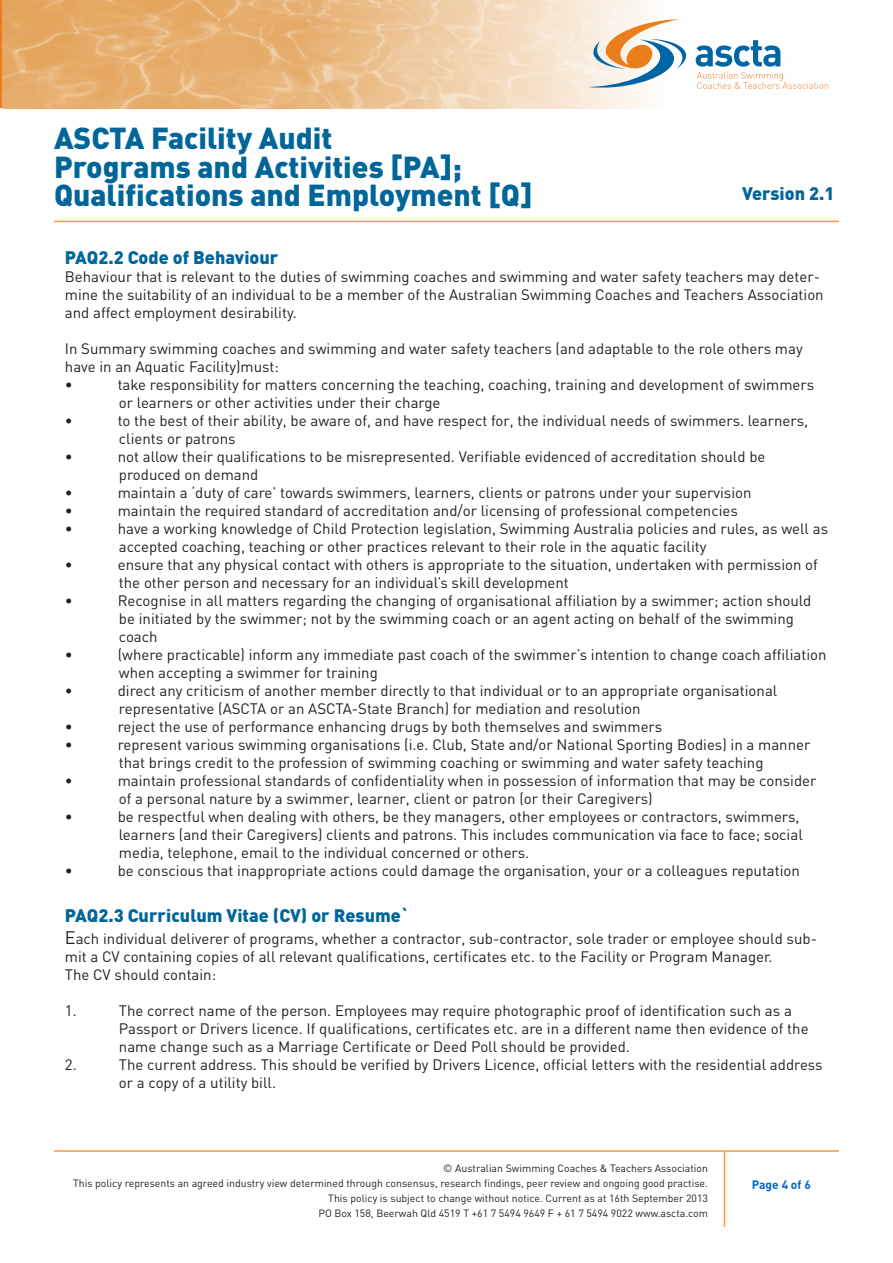
<style>
.page{position:relative;width:893px;height:1263px;background:#fff}
.page>*{position:absolute;margin:0;border:0;box-sizing:border-box;transform-origin:0 0}
.t1{font:900 30px/28.5px "DIN";color:#069}
.t2{font:900 18px "DIN";color:#069}
.t3{font:15px/18px "DIN";color:#231f20}
.t4{font:700 12px "DIN";color:#06c}
.t5{font:10.5px "DIN";color:#231f20}
.s1{font-size:18px}
</style>
<div class="page">
<hr style="left:54px;top:221px;width:785px;height:1px;background:#f93">
<hr style="left:54px;top:1150px;width:785px;height:2px;background:#f93">
<hr style="left:724px;top:1151px;width:1px;height:76px;background:#f93">
<img style="left:2px;top:0;width:827px;height:108px">
<svg style="left:588px;top:19px;width:99px;height:69px"></svg>
<svg style="left:696px;top:40px;width:132px;height:49px"></svg>
<p class="t1" style="left:54px;top:123px;width:480px">ASCTA Facility Audit<br>Programs and Activities [PA];<br>Qualifications and Employment [Q]</p>
<p class="t2" style="left:742px;top:181px;width:94px">Version 2.1</p>
<p class="t2" style="left:65px;top:245px;width:215px">PAQ2.2 Code of Behaviour</p>
<p class="t3" style="left:65px;top:267px;width:760px">Behaviour that is relevant to the duties of swimming coaches and swimming and water safety teachers may deter&shy;mine the suitability of an individual to be a member of the Australian Swimming Coaches and Teachers Association and affect employment desirability.</p>
<p class="t3" style="left:65px;top:339px;width:739px">In Summary swimming coaches and swimming and water safety teachers (and adaptable to the role others may have in an Aquatic Facility)must:</p>
<p class="t3" style="left:65px;top:375px;width:9px">•</p>
<p class="t3" style="left:118px;top:375px;width:698px">take responsibility for matters concerning the teaching, coaching, training and development of swimmers or learners or other activities under their charge</p>
<p class="t3" style="left:65px;top:411px;width:9px">•</p>
<p class="t3" style="left:118px;top:411px;width:692px">to the best of their ability, be aware of, and have respect for, the individual needs of swimmers. learners, clients or patrons</p>
<p class="t3" style="left:65px;top:447px;width:9px">•</p>
<p class="t3" style="left:118px;top:447px;width:649px">not allow their qualifications to be misrepresented. Verifiable evidenced of accreditation should be produced on demand</p>
<p class="t3" style="left:65px;top:483px;width:9px">•</p>
<p class="t3" style="left:118px;top:483px;width:635px">maintain a ‘duty of care’ towards swimmers, learners, clients or patrons under your supervision</p>
<p class="t3" style="left:65px;top:501px;width:9px">•</p>
<p class="t3" style="left:118px;top:501px;width:622px">maintain the required standard of accreditation and/or licensing of professional competencies</p>
<p class="t3" style="left:65px;top:519px;width:9px">•</p>
<p class="t3" style="left:118px;top:519px;width:712px">have a working knowledge of Child Protection legislation, Swimming Australia policies and rules, as well as accepted coaching, teaching or other practices relevant to their role in the aquatic facility</p>
<p class="t3" style="left:65px;top:555px;width:9px">•</p>
<p class="t3" style="left:118px;top:555px;width:702px">ensure that any physical contact with others is appropriate to the situation, undertaken with permission of the other person and necessary for an individual’s skill development</p>
<p class="t3" style="left:65px;top:591px;width:9px">•</p>
<p class="t3" style="left:118px;top:591px;width:695px">Recognise in all matters regarding the changing of organisational affiliation by a swimmer; action should be initiated by the swimmer; not by the swimming coach or an agent acting on behalf of the swimming coach</p>
<p class="t3" style="left:65px;top:645px;width:9px">•</p>
<p class="t3" style="left:118px;top:645px;width:710px">(where practicable) inform any immediate past coach of the swimmer’s intention to change coach affiliation when accepting a swimmer for training</p>
<p class="t3" style="left:65px;top:681px;width:9px">•</p>
<p class="t3" style="left:118px;top:681px;width:661px">direct any criticism of another member directly to that individual or to an appropriate organisational representative (ASCTA or an ASCTA-State Branch) for mediation and resolution</p>
<p class="t3" style="left:65px;top:717px;width:9px">•</p>
<p class="t3" style="left:118px;top:717px;width:546px">reject the use of performance enhancing drugs by both themselves and swimmers</p>
<p class="t3" style="left:65px;top:735px;width:9px">•</p>
<p class="t3" style="left:118px;top:735px;width:694px">represent various swimming organisations (i.e. Club, State and/or National Sporting Bodies) in a manner that brings credit to the profession of swimming coaching or swimming and water safety teaching</p>
<p class="t3" style="left:65px;top:771px;width:9px">•</p>
<p class="t3" style="left:118px;top:771px;width:700px">maintain professional standards of confidentiality when in possession of information that may be consider of a personal nature by a swimmer, learner, client or patron (or their Caregivers)</p>
<p class="t3" style="left:65px;top:807px;width:9px">•</p>
<p class="t3" style="left:118px;top:807px;width:687px">be respectful when dealing with others, be they managers, other employees or contractors, swimmers, learners (and their Caregivers) clients and patrons. This includes communication via face to face; social media, telephone, email to the individual concerned or others.</p>
<p class="t3" style="left:65px;top:861px;width:9px">•</p>
<p class="t3" style="left:118px;top:861px;width:684px">be conscious that inappropriate actions could damage the organisation, your or a colleagues reputation</p>
<p class="t2" style="left:65px;top:904px;width:347px">PAQ2.3 Curriculum Vitae (CV) or Resume`</p>
<p class="t3" style="left:65px;top:929px;width:754px"><span class="s1">E</span>ach individual deliverer of programs, whether a contractor, sub-contractor, sole trader or employee should sub&shy;mit a CV containing copies of all relevant qualifications, certificates etc. to the Facility or Program Manager.</p>
<p class="t3" style="left:65px;top:965px;width:153px">The CV should contain:</p>
<p class="t3" style="left:65px;top:1001px;width:13px">1.</p>
<p class="t3" style="left:119px;top:1001px;width:691px">The correct name of the person. Employees may require photographic proof of identification such as a<br>Passport or Drivers licence. If qualifications, certificates etc. are in a different name then evidence of the name change such as a Marriage Certificate or Deed Poll should be provided.</p>
<p class="t3" style="left:65px;top:1055px;width:13px">2.</p>
<p class="t3" style="left:119px;top:1055px;width:705px">The current address. This should be verified by Drivers Licence, official letters with the residential address or a copy of a utility bill.</p>
<p class="t5" style="left:443px;top:1161px;width:266px">© Australian Swimming Coaches &amp; Teachers Association</p>
<p class="t5" style="left:73px;top:1176px;width:636px">This policy represents an agreed industry view determined through consensus, research findings, peer review and ongoing good practise.</p>
<p class="t5" style="left:328px;top:1191px;width:381px">This policy is subject to change without notice. Current as at 16th September 2013</p>
<p class="t5" style="left:318px;top:1206px;width:391px">PO Box 158, Beerwah Qld 4519 T +61 7 5494 9649 F + 61 7 5494 9022 www.ascta.com</p>
<p class="t4" style="left:752px;top:1177px;width:61px">Page 4 of 6</p>
</div>
